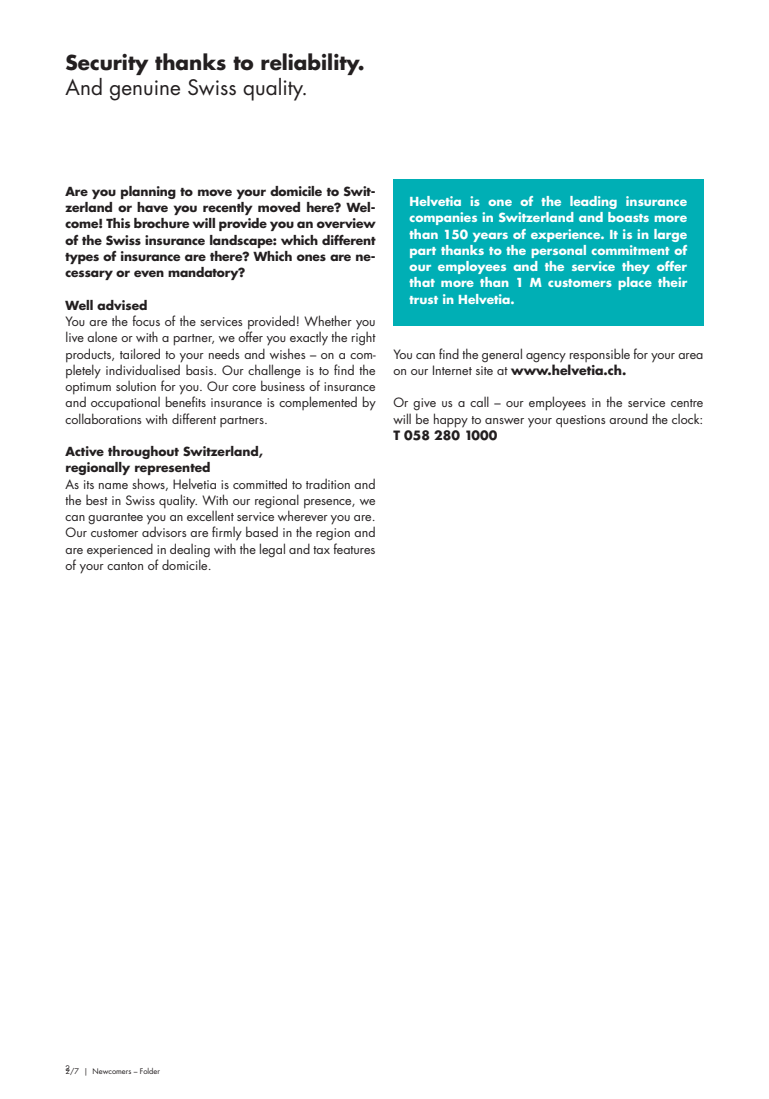
<style>
.page{position:relative;width:769px;height:1099px;background:#fff}
.page>*{position:absolute;margin:0;border:0;box-sizing:border-box;transform-origin:0 0}
.t1{font:20.75px "Futura Std";color:#231f20}
.t2{font:700 20px "Futura Std";color:#231f20}
.t3{font:12.5px/16.2px "Futura Std";color:#231f20;text-align:justify}
.t4{font:700 12.5px "Futura Std";color:#231f20}
.t5{font:700 12.25px/16.2px "Futura Std";color:#231f20;text-align:justify}
.t6{font:700 12.25px/16.2px "Futura Std";color:#fff;text-align:justify}
.t7{font:7.5px "Futura Std";color:#231f20}
.s1{font-weight:700}
</style>
<div class="page">
<div style="left:393px;top:180px;width:310px;height:146px;background:#00afb5"></div>
<h2 class="t2" style="left:66px;top:49px;width:301px">Security thanks to reliability.</h2>
<h1 class="t1" style="left:66px;top:74px;width:244px">And genuine Swiss quality.</h1>
<p class="t5" style="left:66px;top:183px;width:312px">Are you planning to move your domicile to Swit&shy;zerland or have you recently moved here? Wel&shy;come! This brochure will provide you an overview of the Swiss insurance landscape: which different types of insurance are there? Which ones are ne&shy;cessary or even mandatory?</p>
<p class="t5" style="left:66px;top:297px;width:83px">Well advised</p>
<p class="t3" style="left:66px;top:313px;width:312px">You are the focus of the services provided! Whether you live alone or with a partner, we offer you exactly the right products, tailored to your needs and wishes – on a com&shy;pletely individualised basis. Our challenge is to find the optimum solution for you. Our core business of insurance and occupational benefits insurance is complemented by collaborations with different partners.</p>
<p class="t5" style="left:66px;top:443px;width:199px">Active throughout Switzerland, regionally represented</p>
<p class="t3" style="left:66px;top:476px;width:312px">As its name shows, Helvetia is committed to tradition and the best in Swiss quality. With our regional presence, we can guarantee you an excellent service wherever you are.<br>Our customer advisors are firmly based in the region and are experienced in dealing with the legal and tax features of your canton of domicile.</p>
<p class="t6" style="left:410px;top:193px;width:279px">Helvetia is one of the leading insurance companies in Switzerland and boasts more than 150 years of experience. It is in large part thanks to the personal commitment of our employees and the service they offer that more than 1 M customers place their trust in Helvetia.</p>
<p class="t3" style="left:393px;top:346px;width:312px">You can find the general agency responsible for your area on our Internet site at <span class="s1">www.helvetia.ch.</span></p>
<p class="t3" style="left:393px;top:395px;width:312px">Or give us a call – our employees in the service centre will be happy to answer your questions around the clock:</p>
<p class="t4" style="left:393px;top:427px;width:106px">T 058 280 1000</p>
<p class="t7" style="left:66px;top:1066px;width:96px">22/7 | Newcomers – Folder</p>
</div>
